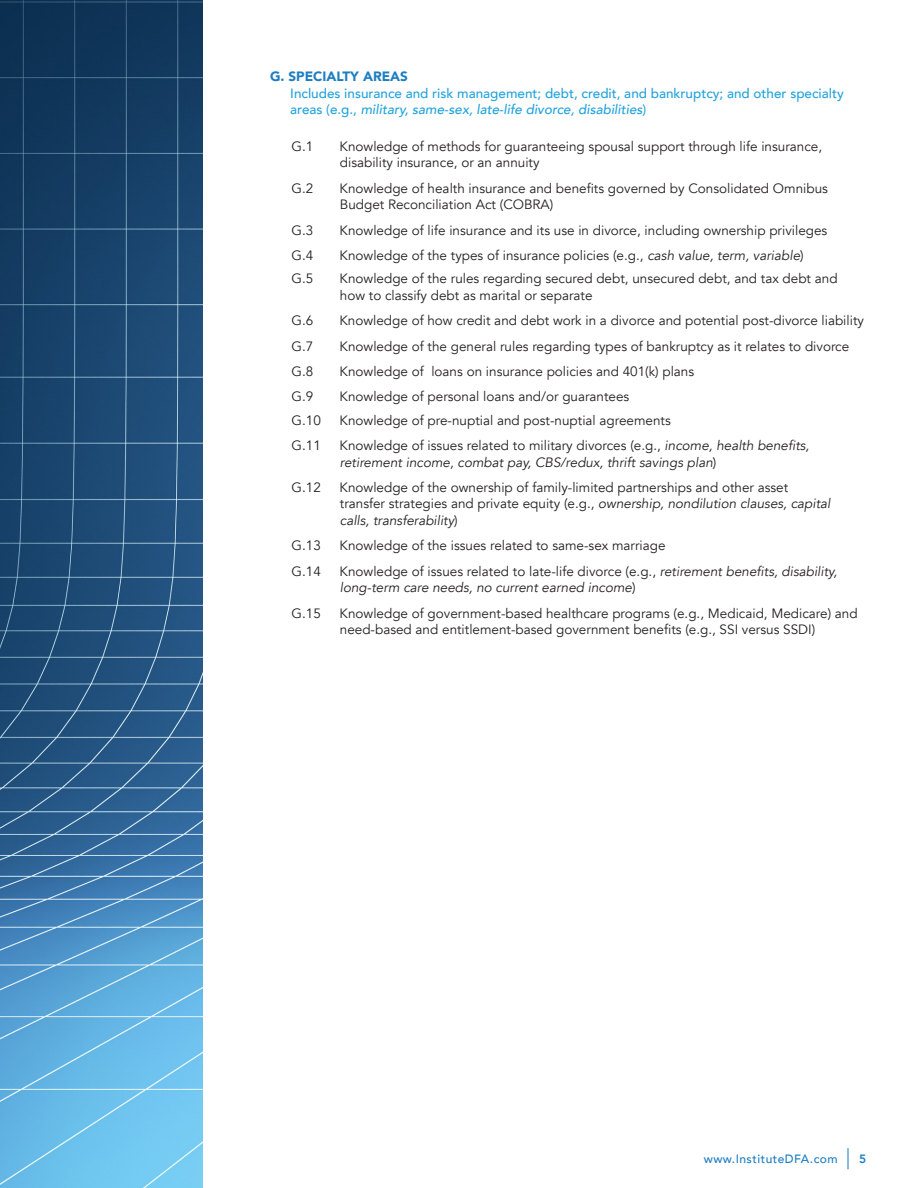
<style>
.page{position:relative;width:918px;height:1188px;background:#fff}
.page>*{position:absolute;margin:0;border:0;box-sizing:border-box;transform-origin:0 0}
.t1{font:13.5px "Avenir";color:#231f20}
.t2{font:500 13.5px/16.5px "Avenir";color:#22a3dc}
.t3{font:italic 13.5px "Avenir";color:#231f20}
.t4{font:900 13.5px "Avenir";color:#1d7ec2}
.t5{font:500 12px "Avenir";letter-spacing:.04em;color:#1d7ec2}
.s1{font-style:italic}
.s2{font-style:normal}
.s3{font-weight:300;font-size:21px}
.s4{font-weight:800}
</style>
<div class="page">
<img style="left:0;top:0;width:202px;height:1188px">
<p class="t4" style="left:270px;top:65px;width:140px">G. SPECIALTY AREAS</p>
<p class="t2" style="left:290px;top:84px;width:555px">Includes insurance and risk management; debt, credit, and bankruptcy; and other specialty areas (e.g., <span class="s1">military, same-sex, late-life divorce, disabilities</span>)</p>
<p class="t1" style="left:292px;top:138px;width:23px">G.1</p>
<p class="t1" style="left:340px;top:138px;width:484px">Knowledge of methods for guaranteeing spousal support through life insurance,</p>
<p class="t1" style="left:340px;top:155px;width:201px">disability insurance, or an annuity</p>
<p class="t1" style="left:292px;top:180px;width:23px">G.2</p>
<p class="t1" style="left:340px;top:180px;width:490px">Knowledge of health insurance and benefits governed by Consolidated Omnibus</p>
<p class="t1" style="left:340px;top:196px;width:215px">Budget Reconciliation Act (COBRA)</p>
<p class="t1" style="left:292px;top:222px;width:23px">G.3</p>
<p class="t1" style="left:340px;top:222px;width:489px">Knowledge of life insurance and its use in divorce, including ownership privileges</p>
<p class="t1" style="left:292px;top:247px;width:23px">G.4</p>
<p class="t1" style="left:340px;top:247px;width:466px">Knowledge of the types of insurance policies (e.g., <span class="s1">cash value, term, variable</span>)</p>
<p class="t1" style="left:292px;top:271px;width:23px">G.5</p>
<p class="t1" style="left:340px;top:271px;width:500px">Knowledge of the rules regarding secured debt, unsecured debt, and tax debt and</p>
<p class="t1" style="left:340px;top:287px;width:254px">how to classify debt as marital or separate</p>
<p class="t1" style="left:292px;top:312px;width:23px">G.6</p>
<p class="t1" style="left:339px;top:312px;width:526px">Knowledge of how credit and debt work in a divorce and potential post-divorce liability</p>
<p class="t1" style="left:292px;top:338px;width:23px">G.7</p>
<p class="t1" style="left:340px;top:338px;width:511px">Knowledge of the general rules regarding types of bankruptcy as it relates to divorce</p>
<p class="t1" style="left:292px;top:363px;width:23px">G.8</p>
<p class="t1" style="left:340px;top:363px;width:356px">Knowledge of loans on insurance policies and 401(k) plans</p>
<p class="t1" style="left:292px;top:389px;width:23px">G.9</p>
<p class="t1" style="left:340px;top:389px;width:291px">Knowledge of personal loans and/or guarantees</p>
<p class="t1" style="left:292px;top:412px;width:31px">G.10</p>
<p class="t1" style="left:340px;top:412px;width:333px">Knowledge of pre-nuptial and post-nuptial agreements</p>
<p class="t1" style="left:292px;top:437px;width:31px">G.11</p>
<p class="t1" style="left:340px;top:437px;width:471px">Knowledge of issues related to military divorces (e.g., <span class="s1">income, health benefits,</span></p>
<p class="t3" style="left:340px;top:454px;width:378px">retirement income, combat pay, CBS/redux, thrift savings plan<span class="s2">)</span></p>
<p class="t1" style="left:292px;top:479px;width:31px">G.12</p>
<p class="t1" style="left:340px;top:479px;width:450px">Knowledge of the ownership of family-limited partnerships and other asset</p>
<p class="t1" style="left:340px;top:496px;width:492px">transfer strategies and private equity (e.g., <span class="s1">ownership, nondilution clauses, capital</span></p>
<p class="t3" style="left:340px;top:512px;width:119px">calls, transferability<span class="s2">)</span></p>
<p class="t1" style="left:292px;top:538px;width:31px">G.13</p>
<p class="t1" style="left:340px;top:538px;width:327px">Knowledge of the issues related to same-sex marriage</p>
<p class="t1" style="left:292px;top:563px;width:31px">G.14</p>
<p class="t1" style="left:340px;top:563px;width:499px">Knowledge of issues related to late-life divorce (e.g., <span class="s1">retirement benefits, disability,</span></p>
<p class="t3" style="left:340px;top:580px;width:297px">long-term care needs, no current earned income<span class="s2">)</span></p>
<p class="t1" style="left:292px;top:605px;width:31px">G.15</p>
<p class="t1" style="left:340px;top:605px;width:520px">Knowledge of government-based healthcare programs (e.g., Medicaid, Medicare) and</p>
<p class="t1" style="left:340px;top:621px;width:477px">need-based and entitlement-based government benefits (e.g., SSI versus SSDI)</p>
<p class="t5" style="left:704px;top:1148px;width:164px">www.InstituteDFA.com <span class="s3">|</span> <span class="s4">5</span></p>
</div>
